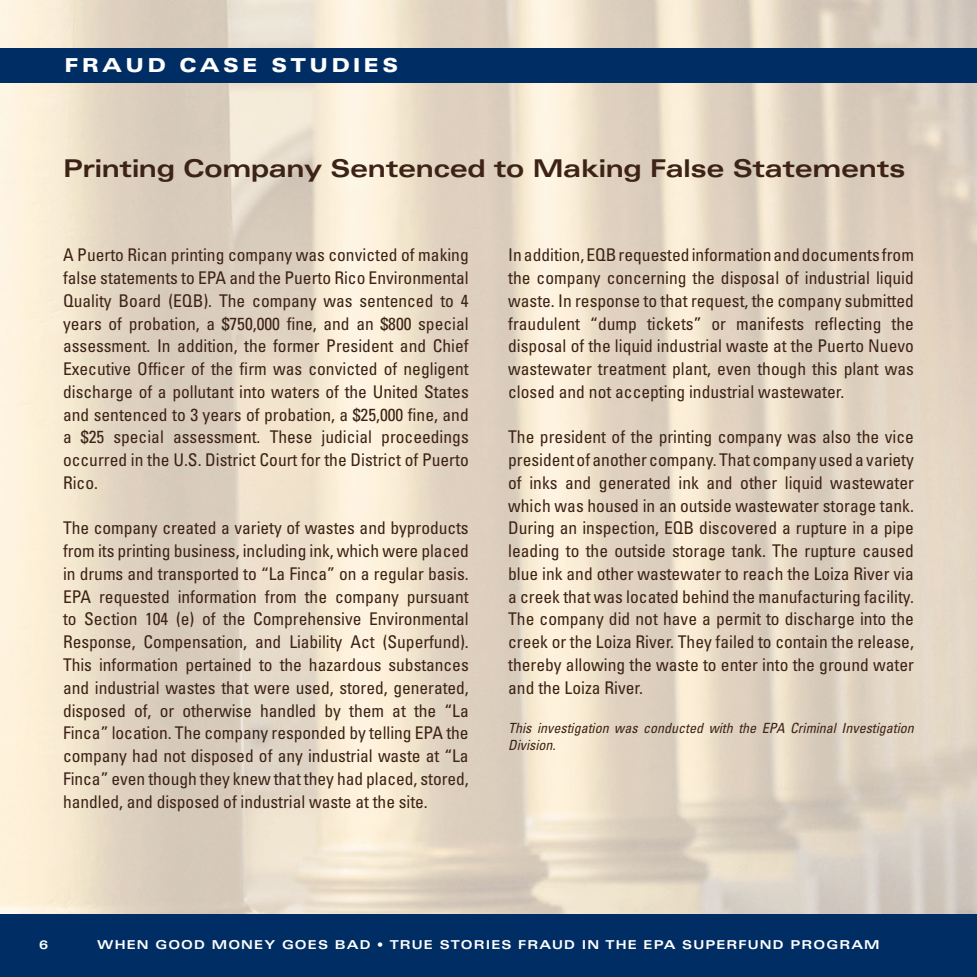
<style>
.page{position:relative;width:977px;height:977px;background:#fff}
.page>*{position:absolute;margin:0;border:0;box-sizing:border-box;transform-origin:0 0}
.case_study_headline{font:700 expanded 24.5px "Univers LT Std";letter-spacing:-.015em;color:#3d2216}
.t1{font:900 expanded 19.25px "Univers LT Std";letter-spacing:.17em;color:#fff}
.case_study_test{font:condensed 17.5px/22.8px "Univers LT Std";color:#3d2216;text-align:justify}
.case_study_test-2{font:italic condensed 14px/16.8px "Univers LT Std";color:#3d2216}
.t2{font:700 expanded 12.25px "Univers LT Std";letter-spacing:.09em;color:#fff}
.t3{font:700 expanded 12.25px "Univers LT Std";color:#fff}
</style>
<div class="page">
<div style="left:0;top:914px;width:976px;height:62px;background:#002e64"></div>
<img style="left:0;top:0;width:976px;height:914px">
<div style="left:0;top:48px;width:976px;height:34px;background:#002e64"></div>
<p class="t1" style="left:64px;top:54px;width:335px">FRAUD CASE STUDIES</p>
<p class="case_study_headline" style="left:63px;top:154px;width:843px">PRINTING COMPANY SENTENCED TO MAKING FALSE STATEMENTS</p>
<p class="case_study_test" style="left:63px;top:243px;width:407px">A Puerto Rican printing company was convicted of making false statements to EPA and the Puerto Rico Environmental Quality Board (EQB). The company was sentenced to 4 years of probation, a $750,000 fine, and an $800 special assessment. In addition, the former President and Chief Executive Officer of the firm was convicted of negligent discharge of a pollutant into waters of the United States and sentenced to 3 years of probation, a $25,000 fine, and a $25 special assessment. These judicial proceedings occurred in the U.S. District Court for the District of Puerto Rico.</p>
<p class="case_study_test" style="left:63px;top:516px;width:407px">The company created a variety of wastes and byproducts from its printing business, including ink, which were placed in drums and transported to “La Finca” on a regular basis.<br>EPA requested information from the company pursuant to Section 104 (e) of the Comprehensive Environmental Response, Compensation, and Liability Act (Superfund).<br>This information pertained to the hazardous substances and industrial wastes that were used, stored, generated, disposed of, or otherwise handled by them at the “La Finca” location. The company responded by telling EPA the company had not disposed of any industrial waste at “La Finca” even though they knew that they had placed, stored, handled, and disposed of industrial waste at the site.</p>
<p class="case_study_test" style="left:508px;top:243px;width:407px">In addition, EQB requested information and documents from the company concerning the disposal of industrial liquid waste. In response to that request, the company submitted fraudulent “dump tickets” or manifests reflecting the disposal of the liquid industrial waste at the Puerto Nuevo wastewater treatment plant, even though this plant was closed and not accepting industrial wastewater.</p>
<p class="case_study_test" style="left:508px;top:425px;width:407px">The president of the printing company was also the vice president of another company. That company used a variety of inks and generated ink and other liquid wastewater which was housed in an outside wastewater storage tank.<br>During an inspection, EQB discovered a rupture in a pipe leading to the outside storage tank. The rupture caused blue ink and other wastewater to reach the Loiza River via a creek that was located behind the manufacturing facility.<br>The company did not have a permit to discharge into the creek or the Loiza River. They failed to contain the release, thereby allowing the waste to enter into the ground water and the Loiza River.</p>
<p class="case_study_test-2" style="left:508px;top:720px;width:407px">This investigation was conducted with the EPA Criminal Investigation<br>Division.</p>
<p class="t3" style="left:39px;top:937px;width:11px">6</p>
<p class="t2" style="left:97px;top:937px;width:783px">WHEN GOOD MONEY GOES BAD • TRUE STORIES FRAUD IN THE EPA SUPERFUND PROGRAM</p>
</div>
